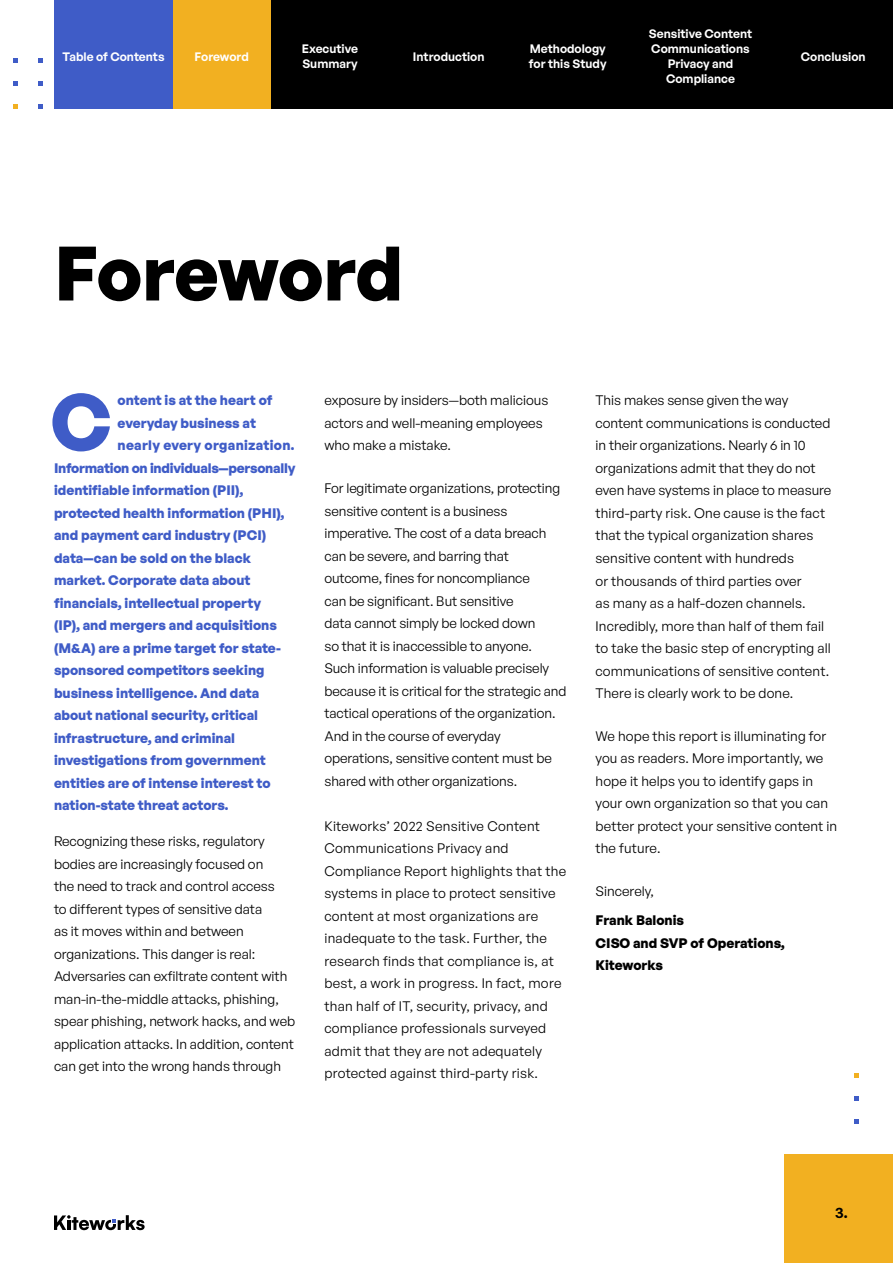
<style>
.page{position:relative;width:893px;height:1263px;background:#fff}
.page>*{position:absolute;margin:0;border:0;box-sizing:border-box;transform-origin:0 0}
.t1{font:700 78px "General Sans";color:#3f5cc7}
.t2{font:700 75px "General Sans";letter-spacing:-.005em;color:#000}
.t3{font:600 15px "General Sans";color:#000}
.t4{font:13.5px/22.5px "General Sans";color:#000}
.t5{font:700 13.5px "General Sans";color:#3f5cc7}
.t6{font:13.5px/22.5px "General Sans";letter-spacing:.02em;color:#000}
.t7{font:700 13.5px/22.5px "General Sans";color:#000}
.t8{font:700 13.5px "General Sans";letter-spacing:-.02em;color:#3f5cc7}
.t9{font:700 13.5px "General Sans";letter-spacing:.02em;color:#3f5cc7}
.t10{font:600 12px/15px "General Sans";color:#fff}
</style>
<div class="page">
<svg style="left:54px;top:1215px;width:91px;height:15px"></svg>
<svg style="left:13px;top:59px;width:4px;height:4px"></svg>
<svg style="left:38px;top:59px;width:4px;height:4px"></svg>
<svg style="left:13px;top:81px;width:4px;height:4px"></svg>
<svg style="left:38px;top:81px;width:4px;height:4px"></svg>
<svg style="left:13px;top:104px;width:4px;height:4px"></svg>
<svg style="left:38px;top:104px;width:4px;height:4px"></svg>
<div style="left:784px;top:1154px;width:109px;height:108px;background:#f2b021"></div>
<svg style="left:855px;top:1119px;width:4px;height:4px"></svg>
<svg style="left:855px;top:1096px;width:4px;height:4px"></svg>
<svg style="left:855px;top:1074px;width:4px;height:4px"></svg>
<div style="left:774px;top:0;width:119px;height:108px;background:#000"></div>
<div style="left:270px;top:0;width:119px;height:108px;background:#000"></div>
<div style="left:389px;top:0;width:119px;height:108px;background:#000"></div>
<div style="left:508px;top:0;width:119px;height:108px;background:#000"></div>
<div style="left:627px;top:0;width:147px;height:108px;background:#000"></div>
<div style="left:54px;top:0;width:119px;height:108px;background:#3f5cc7"></div>
<div style="left:173px;top:0;width:97px;height:108px;background:#f2b021"></div>
<p class="t10" style="left:649px;top:26px;width:105px;text-align:center">Sensitive Content<br>Communications<br>Privacy and<br>Compliance</p>
<p class="t10" style="left:302px;top:41px;width:57px">Executive<br>Summary</p>
<p class="t10" style="left:195px;top:48px;width:56px">Foreword</p>
<p class="t10" style="left:413px;top:48px;width:73px">Introduction</p>
<p class="t10" style="left:529px;top:41px;width:79px">Methodology for this Study</p>
<p class="t10" style="left:62px;top:48px;width:104px">Table of Contents</p>
<p class="t10" style="left:801px;top:48px;width:66px">Conclusion</p>
<h2 class="t2" style="left:54px;top:225px;width:351px">Foreword</h2>
<h1 class="t1" style="left:50px;top:371px;width:63px">C</h1>
<p class="t5" style="left:118px;top:392px;width:156px">ontent is at the heart of</p>
<p class="t5" style="left:118px;top:414px;width:140px">everyday business at</p>
<p class="t9" style="left:118px;top:437px;width:178px">nearly every organization.</p>
<p class="t8" style="left:54px;top:459px;width:243px">Information on individuals—personally</p>
<p class="t5" style="left:54px;top:482px;width:191px">identifiable information (PII),</p>
<p class="t5" style="left:54px;top:504px;width:232px">protected health information (PHI),</p>
<p class="t5" style="left:54px;top:527px;width:214px">and payment card industry (PCI)</p>
<p class="t5" style="left:54px;top:549px;width:199px">data—can be sold on the black</p>
<p class="t5" style="left:54px;top:572px;width:198px">market. Corporate data about</p>
<p class="t5" style="left:54px;top:594px;width:209px">financials, intellectual property</p>
<p class="t5" style="left:54px;top:617px;width:225px">(IP), and mergers and acquisitions</p>
<p class="t5" style="left:54px;top:639px;width:229px">(M&amp;A) are a prime target for state-</p>
<p class="t5" style="left:54px;top:662px;width:212px">sponsored competitors seeking</p>
<p class="t5" style="left:54px;top:684px;width:207px">business intelligence. And data</p>
<p class="t5" style="left:54px;top:707px;width:206px">about national security, critical</p>
<p class="t5" style="left:54px;top:729px;width:183px">infrastructure, and criminal</p>
<p class="t5" style="left:54px;top:752px;width:213px">investigations from government</p>
<p class="t5" style="left:54px;top:774px;width:218px">entities are of intense interest to</p>
<p class="t5" style="left:54px;top:797px;width:176px">nation-state threat actors.</p>
<p class="t4" style="left:54px;top:830px;width:243px">Recognizing these risks, regulatory bodies are increasingly focused on<br>the need to track and control access<br>to different types of sensitive data<br>as it moves within and between organizations. This danger is real:<br>Adversaries can exfiltrate content with man-in-the-middle attacks, phishing, spear phishing, network hacks, and web application attacks. In addition, content can get into the wrong hands through</p>
<p class="t4" style="left:324px;top:389px;width:225px">exposure by insiders—both malicious actors and well-meaning employees who make a mistake.</p>
<p class="t4" style="left:324px;top:477px;width:244px">For legitimate organizations, protecting sensitive content is a business imperative. The cost of a data breach can be severe, and barring that outcome, fines for noncompliance<br>can be significant. But sensitive<br>data cannot simply be locked down<br>so that it is inaccessible to anyone.<br>Such information is valuable precisely because it is critical for the strategic and tactical operations of the organization.<br>And in the course of everyday operations, sensitive content must be shared with other organizations.</p>
<p class="t6" style="left:324px;top:814px;width:243px">Kiteworks’ 2022 Sensitive Content Communications Privacy and Compliance Report highlights that the systems in place to protect sensitive content at most organizations are inadequate to the task. Further, the research finds that compliance is, at best, a work in progress. In fact, more than half of IT, security, privacy, and compliance professionals surveyed admit that they are not adequately protected against third-party risk.</p>
<p class="t4" style="left:595px;top:389px;width:237px">This makes sense given the way content communications is conducted in their organizations. Nearly 6 in 10 organizations admit that they do not even have systems in place to measure third-party risk. One cause is the fact that the typical organization shares sensitive content with hundreds<br>or thousands of third parties over<br>as many as a half-dozen channels.<br>Incredibly, more than half of them fail to take the basic step of encrypting all communications of sensitive content.<br>There is clearly work to be done.</p>
<p class="t4" style="left:595px;top:724px;width:243px">We hope this report is illuminating for you as readers. More importantly, we hope it helps you to identify gaps in your own organization so that you can better protect your sensitive content in the future.</p>
<p class="t4" style="left:595px;top:879px;width:60px">Sincerely,</p>
<p class="t7" style="left:595px;top:909px;width:191px">Frank Balonis<br>CISO and SVP of Operations,<br>Kiteworks</p>
<p class="t3" style="left:835px;top:1202px;width:14px">3.</p>
</div>
